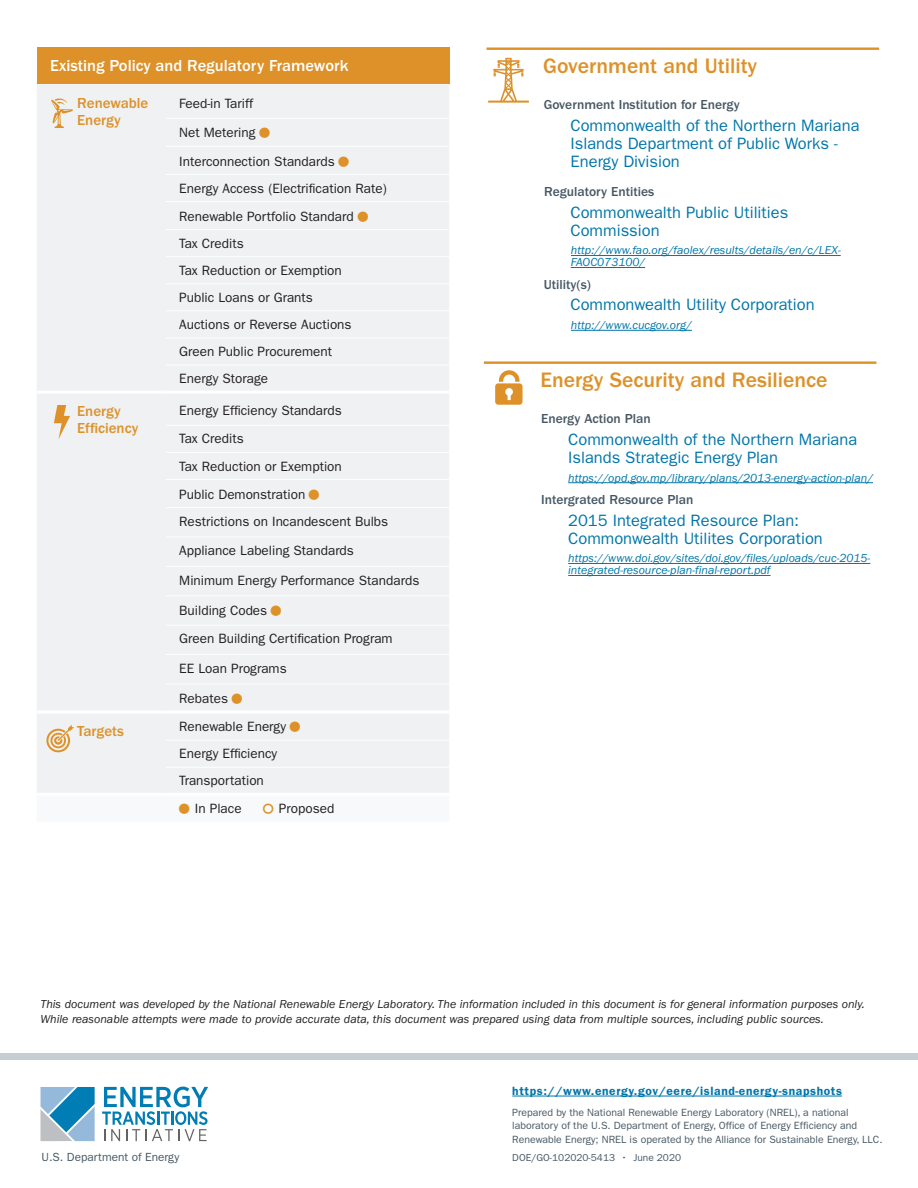
<style>
.page{position:relative;width:918px;height:1188px;background:#fff}
.page>*{position:absolute;margin:0;border:0;box-sizing:border-box;transform-origin:0 0}
.t1{font:500 21.6px "ITC Franklin Gothic Std";color:#dd9128}
.Small__s{font:16.5px/18px "ITC Franklin Gothic Std";color:#0076a9}
.table_text{font:500 16.5px "ITC Franklin Gothic Std";color:#fff}
.table_text-2{font:500 15px/17.2px "ITC Franklin Gothic Std";color:#dd9128}
.table_text-3{font:13.5px "ITC Franklin Gothic Std";color:#231f20}
.t2{font:500 13.5px "ITC Franklin Gothic Std";color:#475865}
.t3{font:italic 12px/15px "ITC Franklin Gothic Std";color:#231f20}
.Small__s_URL{font:italic 12px/12px "ITC Franklin Gothic Std";color:#0076a9}
.t4{font:600 12px "ITC Franklin Gothic Std";letter-spacing:.05em;color:#0076a9}
.H1_-_Energy_Snapshot{font:11.85px "ITC Franklin Gothic Std";color:#475865}
.t5{font:10.5px/13.5px "ITC Franklin Gothic Std";color:#475865}
.t6{font:10.2px "ITC Franklin Gothic Std";color:#475865}
</style>
<div class="page">
<div style="left:0;top:1053px;width:918px;height:7px;background:#c5ced3"></div>
<hr style="left:571px;top:255px;width:270px;height:1px;background:#0076a9">
<hr style="left:571px;top:267px;width:74px;height:1px;background:#0076a9">
<hr style="left:571px;top:330px;width:121px;height:1px;background:#0076a9">
<hr style="left:487px;top:48px;width:392px;height:2px;background:#dd9128">
<svg style="left:488px;top:58px;width:41px;height:45px"></svg>
<hr style="left:568px;top:482px;width:305px;height:1px;background:#0076a9">
<hr style="left:568px;top:563px;width:302px;height:1px;background:#0076a9">
<hr style="left:568px;top:575px;width:203px;height:1px;background:#0076a9">
<hr style="left:484px;top:361px;width:392px;height:3px;background:#dd9128">
<svg style="left:495px;top:370px;width:28px;height:35px"></svg>
<div style="left:37px;top:47px;width:412px;height:37px;background:#dd9128"></div>
<div style="left:37px;top:84px;width:412px;height:709px;background:#eff1f2"></div>
<hr style="left:166px;top:118px;width:283px;height:1px;background:#fff">
<hr style="left:166px;top:146px;width:283px;height:1px;background:#fff">
<hr style="left:166px;top:174px;width:283px;height:1px;background:#fff">
<hr style="left:166px;top:201px;width:283px;height:1px;background:#fff">
<hr style="left:166px;top:229px;width:283px;height:1px;background:#fff">
<hr style="left:166px;top:256px;width:283px;height:1px;background:#fff">
<hr style="left:166px;top:283px;width:283px;height:1px;background:#fff">
<hr style="left:166px;top:310px;width:283px;height:1px;background:#fff">
<hr style="left:166px;top:338px;width:283px;height:1px;background:#fff">
<hr style="left:166px;top:365px;width:283px;height:1px;background:#fff">
<hr style="left:166px;top:425px;width:283px;height:1px;background:#fff">
<hr style="left:166px;top:452px;width:283px;height:1px;background:#fff">
<hr style="left:166px;top:479px;width:283px;height:1px;background:#fff">
<hr style="left:166px;top:507px;width:283px;height:1px;background:#fff">
<hr style="left:166px;top:537px;width:283px;height:1px;background:#fff">
<hr style="left:166px;top:566px;width:283px;height:1px;background:#fff">
<hr style="left:166px;top:595px;width:283px;height:1px;background:#fff">
<hr style="left:166px;top:625px;width:283px;height:1px;background:#fff">
<hr style="left:166px;top:654px;width:283px;height:1px;background:#fff">
<hr style="left:166px;top:684px;width:283px;height:1px;background:#fff">
<hr style="left:166px;top:740px;width:283px;height:1px;background:#fff">
<hr style="left:37px;top:391px;width:129px;height:3px;background:#fff">
<hr style="left:166px;top:391px;width:283px;height:3px;background:#fff">
<hr style="left:37px;top:711px;width:129px;height:3px;background:#fff">
<hr style="left:166px;top:711px;width:283px;height:3px;background:#fff">
<hr style="left:166px;top:767px;width:283px;height:1px;background:#fff">
<svg style="left:46px;top:725px;width:28px;height:27px"></svg>
<svg style="left:51px;top:99px;width:22px;height:29px"></svg>
<svg style="left:54px;top:405px;width:16px;height:34px"></svg>
<hr style="left:512px;top:1096px;width:330px;height:1px;background:#0076a9">
<svg style="left:40px;top:1087px;width:55px;height:54px;background:#6eaacb"></svg>
<svg style="left:102px;top:1087px;width:106px;height:54px"></svg>
<svg style="left:259px;top:128px;width:11px;height:10px"></svg>
<svg style="left:338px;top:156px;width:11px;height:10px"></svg>
<svg style="left:358px;top:211px;width:10px;height:11px"></svg>
<svg style="left:309px;top:489px;width:10px;height:11px"></svg>
<svg style="left:271px;top:605px;width:10px;height:11px"></svg>
<svg style="left:232px;top:694px;width:10px;height:10px"></svg>
<svg style="left:290px;top:722px;width:10px;height:10px"></svg>
<p class="table_text" style="left:50px;top:57px;width:300px">Existing Policy and Regulatory Framework</p>
<p class="table_text-2" style="left:77px;top:95px;width:73px">Renewable</p>
<p class="table_text-2" style="left:77px;top:112px;width:45px">Energy</p>
<p class="table_text-3" style="left:179px;top:96px;width:75px">Feed-in Tariff</p>
<p class="table_text-3" style="left:179px;top:125px;width:78px">Net Metering</p>
<p class="table_text-3" style="left:179px;top:153px;width:157px">Interconnection Standards</p>
<p class="table_text-3" style="left:179px;top:180px;width:209px">Energy Access (Electrification Rate)</p>
<p class="table_text-3" style="left:179px;top:208px;width:176px">Renewable Portfolio Standard</p>
<p class="table_text-3" style="left:179px;top:235px;width:66px">Tax Credits</p>
<p class="table_text-3" style="left:179px;top:263px;width:164px">Tax Reduction or Exemption</p>
<p class="table_text-3" style="left:179px;top:290px;width:135px">Public Loans or Grants</p>
<p class="table_text-3" style="left:179px;top:317px;width:174px">Auctions or Reverse Auctions</p>
<p class="table_text-3" style="left:179px;top:344px;width:154px">Green Public Procurement</p>
<p class="table_text-3" style="left:179px;top:371px;width:90px">Energy Storage</p>
<p class="table_text-2" style="left:77px;top:402px;width:63px">Energy<br>Efficiency</p>
<p class="table_text-3" style="left:179px;top:403px;width:164px">Energy Efficiency Standards</p>
<p class="table_text-3" style="left:179px;top:431px;width:66px">Tax Credits</p>
<p class="table_text-3" style="left:179px;top:458px;width:164px">Tax Reduction or Exemption</p>
<p class="table_text-3" style="left:179px;top:486px;width:128px">Public Demonstration</p>
<p class="table_text-3" style="left:179px;top:513px;width:210px">Restrictions on Incandescent Bulbs</p>
<p class="table_text-3" style="left:179px;top:543px;width:176px">Appliance Labeling Standards</p>
<p class="table_text-3" style="left:179px;top:572px;width:242px">Minimum Energy Performance Standards</p>
<p class="table_text-3" style="left:179px;top:603px;width:90px">Building Codes</p>
<p class="table_text-3" style="left:179px;top:631px;width:215px">Green Building Certification Program</p>
<p class="table_text-3" style="left:179px;top:660px;width:109px">EE Loan Programs</p>
<p class="table_text-3" style="left:179px;top:691px;width:50px">Rebates</p>
<p class="table_text-2" style="left:77px;top:722px;width:48px">Targets</p>
<p class="table_text-3" style="left:179px;top:719px;width:109px">Renewable Energy</p>
<p class="table_text-3" style="left:179px;top:746px;width:100px">Energy Efficiency</p>
<p class="table_text-3" style="left:179px;top:773px;width:86px">Transportation</p>
<p class="table_text-3" style="left:195px;top:801px;width:48px">In Place</p>
<p class="table_text-3" style="left:279px;top:801px;width:57px">Proposed</p>
<p class="t1" style="left:543px;top:54px;width:216px">Government and Utility</p>
<h3 class="t2" style="left:544px;top:97px;width:198px">Government Institution for Energy</h3>
<p class="Small__s" style="left:571px;top:116px;width:291px">Commonwealth of the Northern Mariana<br>Islands Department of Public Works -<br>Energy Division</p>
<h3 class="t2" style="left:544px;top:184px;width:112px">Regulatory Entities</h3>
<p class="Small__s" style="left:571px;top:203px;width:219px">Commonwealth Public Utilities<br>Commission</p>
<p class="Small__s_URL" style="left:571px;top:245px;width:272px">http://www.fao.org/faolex/results/details/en/c/LEX-<br>FAOC073100/</p>
<h3 class="t2" style="left:544px;top:277px;width:49px">Utility(s)</h3>
<p class="Small__s" style="left:571px;top:296px;width:246px">Commonwealth Utility Corporation</p>
<p class="Small__s_URL" style="left:571px;top:319px;width:122px">http://www.cucgov.org/</p>
<p class="t1" style="left:540px;top:367px;width:289px">Energy Security and Resilience</p>
<h3 class="t2" style="left:541px;top:411px;width:111px">Energy Action Plan</h3>
<p class="Small__s" style="left:568px;top:430px;width:291px">Commonwealth of the Northern Mariana<br>Islands Strategic Energy Plan</p>
<p class="Small__s_URL" style="left:568px;top:472px;width:306px">https://opd.gov.mp/library/plans/2013-energy-action-plan/</p>
<h3 class="t2" style="left:541px;top:492px;width:154px">Intergrated Resource Plan</h3>
<p class="Small__s" style="left:568px;top:511px;width:256px">2015 Integrated Resource Plan:<br>Commonwealth Utilites Corporation</p>
<p class="Small__s_URL" style="left:568px;top:552px;width:304px">https://www.doi.gov/sites/doi.gov/files/uploads/cuc-2015- integrated-resource-plan-final-report.pdf</p>
<p class="t3" style="left:40px;top:997px;width:826px">This document was developed by the National Renewable Energy Laboratory. The information included in this document is for general information purposes only.<br>While reasonable attempts were made to provide accurate data, this document was prepared using data from multiple sources, including public sources.</p>
<p class="t4" style="left:512px;top:1084px;width:331px">https://www.energy.gov/eere/island-energy-snapshots</p>
<p class="t5" style="left:512px;top:1105px;width:372px">Prepared by the National Renewable Energy Laboratory (NREL), a national laboratory of the U.S. Department of Energy, Office of Energy Efficiency and<br>Renewable Energy; NREL is operated by the Alliance for Sustainable Energy, LLC.</p>
<p class="H1_-_Energy_Snapshot" style="left:41px;top:1150px;width:139px">U.S. Department of Energy</p>
<p class="t6" style="left:512px;top:1152px;width:170px">DOE/GO-102020-5413 • June 2020</p>
</div>
